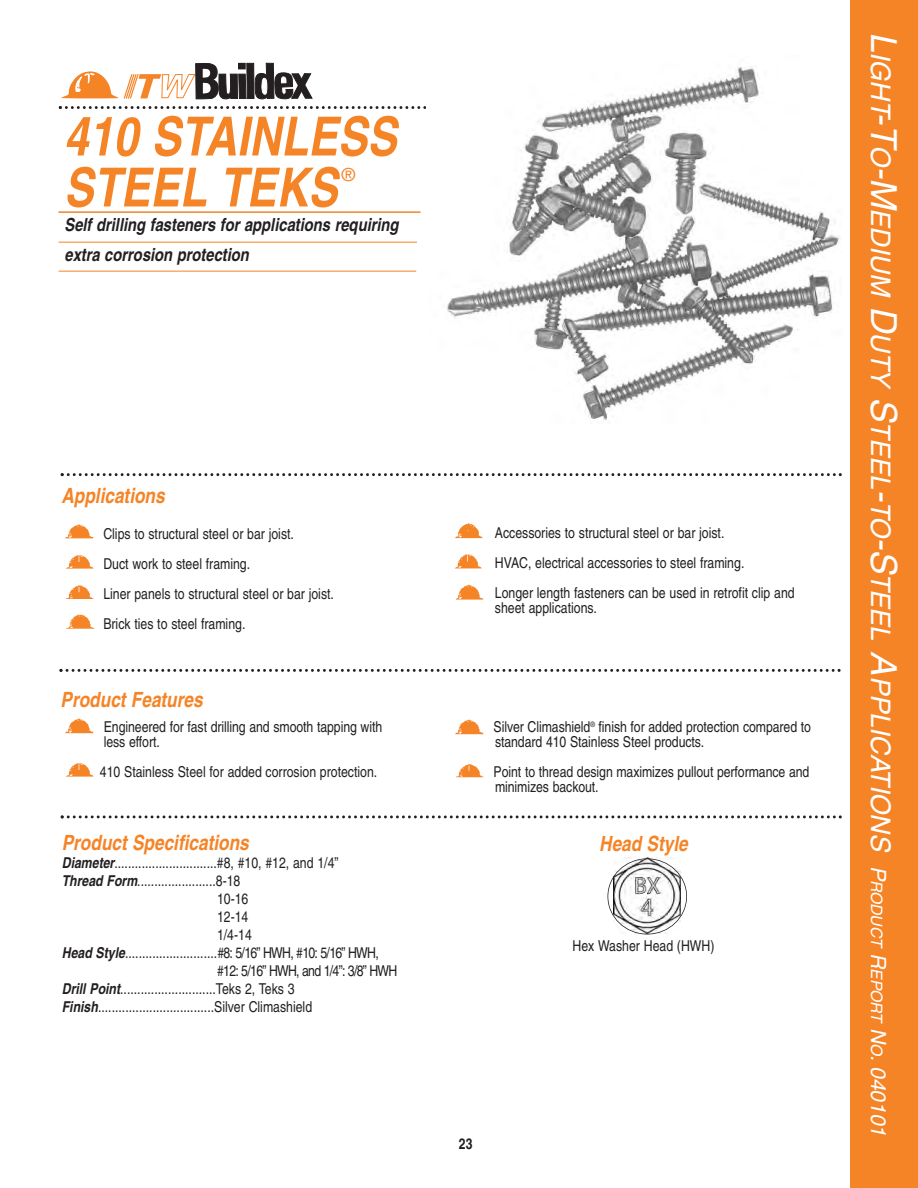
<style>
.page{position:relative;width:918px;height:1188px;background:#fff}
.page>*{position:absolute;margin:0;border:0;box-sizing:border-box;transform-origin:0 0}
.t1{font:italic 700 condensed 54px/51px "Helvetica";color:#f58427}
.t2{font:italic 27px "Helvetica";color:#fff}
.t3{font:italic 700 condensed 21px "Helvetica";color:#f58427}
.t4{font:italic 700 condensed 18px/30px "Helvetica";color:#231f20}
.t5{font:18px "Helvetica";color:#f58427}
.t6{font:condensed 15px/30px "Helvetica";color:#231f20}
.t7{font:condensed 15px "Helvetica";letter-spacing:-.045em;color:#231f20}
.t8{font:700 condensed 15px "Helvetica";color:#231f20}
.s1{font-weight:700;font-style:italic}
.s2{font-size:36px}
.s3{font-size:21px}
.s4{font-size:15.75px}
</style>
<div class="page">
<hr style="left:58px;top:211px;width:362px;height:2px;background:#f58427">
<div style="left:851px;top:0;width:67px;height:1188px;background:#f58427"></div>
<img style="left:446px;top:66px;width:394px;height:354px">
<svg style="left:59px;top:63px;width:457px;height:139px"></svg>
<img style="left:613px;top:857px;width:68px;height:77px">
<svg style="left:61px;top:473px;width:781px;height:3px"></svg>
<svg style="left:59px;top:669px;width:782px;height:3px"></svg>
<svg style="left:61px;top:815px;width:781px;height:3px"></svg>
<hr style="left:58px;top:242px;width:359px;height:1px;background:#f58427">
<hr style="left:58px;top:271px;width:358px;height:1px;background:#f58427">
<img style="left:65px;top:524px;width:29px;height:15px">
<img style="left:66px;top:555px;width:28px;height:14px">
<img style="left:455px;top:523px;width:28px;height:16px">
<img style="left:454px;top:554px;width:28px;height:15px">
<img style="left:66px;top:585px;width:28px;height:14px">
<img style="left:456px;top:584px;width:28px;height:16px">
<img style="left:66px;top:614px;width:29px;height:15px">
<img style="left:65px;top:718px;width:29px;height:16px">
<img style="left:66px;top:763px;width:28px;height:14px">
<img style="left:455px;top:719px;width:29px;height:16px">
<img style="left:456px;top:764px;width:28px;height:14px">
<div style="left:608px;top:858px;width:79px;height:77px;border:2px solid #231f20;border-radius:50%"></div>
<h1 class="t1" style="left:64px;top:116px;width:334px">410 STAINLESS<br>STEEL TEKS</h1>
<p class="t5" style="left:342px;top:168px;width:15px">®</p>
<p class="t4" style="left:65px;top:212px;width:336px">Self drilling fasteners for applications requiring extra corrosion protection</p>
<h3 class="t3" style="left:61px;top:488px;width:105px">Applications</h3>
<p class="t6" style="left:103px;top:520px;width:232px">Clips to structural steel or bar joist.<br>Duct work to steel framing.<br>Liner panels to structural steel or bar joist.<br>Brick ties to steel framing.</p>
<p class="t6" style="left:495px;top:519px;width:301px">Accessories to structural steel or bar joist.<br>HVAC, electrical accessories to steel framing.<br>Longer length fasteners can be used in retrofit clip and</p>
<p class="t6" style="left:495px;top:594px;width:104px">sheet applications.</p>
<h3 class="t3" style="left:61px;top:692px;width:144px">Product Features</h3>
<p class="t6" style="left:104px;top:721px;width:280px;line-height:15px">Engineered for fast drilling and smooth tapping with less effort.</p>
<p class="t6" style="left:100px;top:759px;width:279px">410 Stainless Steel for added corrosion protection.</p>
<h3 class="t3" style="left:62px;top:835px;width:189px">Product Specifications</h3>
<p class="t6" style="left:62px;top:849px;width:278px"><span class="s1">Diameter</span>..............................#8, #10, #12, and 1/4”</p>
<p class="t6" style="left:62px;top:867px;width:180px"><span class="s1">Thread Form</span>.......................8-18</p>
<p class="t6" style="left:217px;top:885px;width:33px">10-16</p>
<p class="t6" style="left:217px;top:903px;width:33px">12-14</p>
<p class="t6" style="left:217px;top:921px;width:36px">1/4-14</p>
<p class="t7" style="left:62px;top:947px;width:319px"><span class="s1">Head Style</span>...........................#8: 5/16” HWH, #10: 5/16” HWH,</p>
<p class="t7" style="left:217px;top:965px;width:182px">#12: 5/16” HWH, and 1/4”: 3/8” HWH</p>
<p class="t6" style="left:62px;top:975px;width:234px"><span class="s1">Drill Point</span>............................Teks 2, Teks 3</p>
<p class="t6" style="left:62px;top:993px;width:252px"><span class="s1">Finish</span>..................................Silver Climashield</p>
<p class="t6" style="left:494px;top:721px;width:319px;line-height:15px">Silver Climashield<sup>®</sup> finish for added protection compared to standard 410 Stainless Steel products.</p>
<p class="t6" style="left:494px;top:766px;width:317px;line-height:15px">Point to thread design maximizes pullout performance and minimizes backout.</p>
<h3 class="t3" style="left:599px;top:836px;width:90px">Head Style</h3>
<p class="t6" style="left:573px;top:932px;width:144px">Hex Washer Head (HWH)</p>
<p class="t8" style="left:459px;top:1138px;width:15px">23</p>
<h2 class="t2" style="left:890px;top:32px;width:1106px;rotate:90deg"><span class="s2">L</span>IGHT<span class="s2">-T</span>O<span class="s2">-M</span>EDIUM <span class="s2">D</span>UTY <span class="s2">S</span>TEEL<span class="s2">-</span>TO<span class="s2">-S</span>TEEL <span class="s2">A</span>PPLICATIONS <span class="s3">P</span><span class="s4">RODUCT</span> <span class="s3">R</span><span class="s4">EPORT</span> <span class="s3">N</span><span class="s4">O</span><span class="s3">. 040101</span></h2>
</div>
